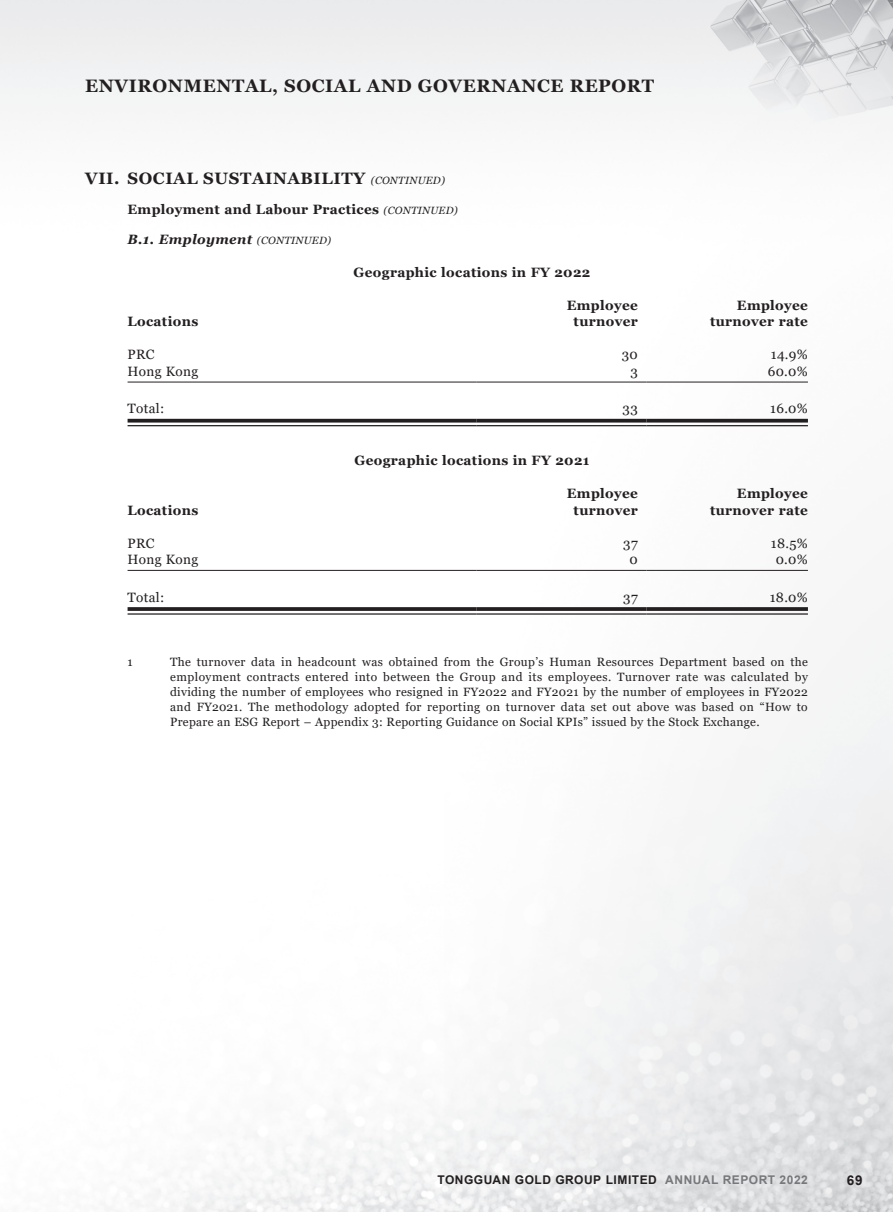
<style>
.page{position:relative;width:893px;height:1212px;background:#fff}
.page>*{position:absolute;margin:0;border:0;box-sizing:border-box;transform-origin:0 0}
.t1{font:700 18px "Georgia";letter-spacing:.035em;color:#231f20}
.t2{font:700 16.5px "Georgia";letter-spacing:.035em;color:#231f20}
.t3{font:700 13.5px/16.5px "Georgia";letter-spacing:.025em;color:#231f20;text-align:center}
.t4{font:13.5px "Georgia";letter-spacing:.025em;color:#231f20}
.t5{font:italic 700 13.5px "Georgia";letter-spacing:.025em;color:#231f20}
.t6{font:700 13.5px "Arial";color:#231f20}
.t7{font:12px/15px "Georgia";letter-spacing:.025em;color:#231f20;text-align:justify}
.t8{font:700 12px "Arial";letter-spacing:.045em;color:#231f20}
.s1{font-weight:400;font-style:italic;font-size:10.5px}
.s2{font-weight:400;font-size:10.5px}
.s3{color:#76787b}
</style>
<div class="page">
<img style="left:0;top:0;width:893px;height:1212px">
<hr style="left:128px;top:382px;width:348px;height:1px;background:#231f20">
<hr style="left:476px;top:382px;width:170px;height:1px;background:#231f20">
<hr style="left:646px;top:382px;width:162px;height:1px;background:#231f20">
<hr style="left:128px;top:419px;width:348px;height:3px;background:#231f20">
<hr style="left:128px;top:425px;width:348px;height:1px;background:#231f20">
<hr style="left:476px;top:419px;width:170px;height:3px;background:#231f20">
<hr style="left:476px;top:425px;width:170px;height:1px;background:#231f20">
<hr style="left:646px;top:419px;width:162px;height:3px;background:#231f20">
<hr style="left:646px;top:425px;width:162px;height:1px;background:#231f20">
<hr style="left:128px;top:570px;width:348px;height:1px;background:#231f20">
<hr style="left:476px;top:570px;width:170px;height:1px;background:#231f20">
<hr style="left:646px;top:570px;width:162px;height:1px;background:#231f20">
<svg style="left:128px;top:607px;width:348px;height:4px"></svg>
<hr style="left:128px;top:613px;width:348px;height:2px;background:#231f20">
<svg style="left:476px;top:607px;width:170px;height:4px"></svg>
<hr style="left:476px;top:613px;width:170px;height:2px;background:#231f20">
<svg style="left:646px;top:607px;width:162px;height:4px"></svg>
<hr style="left:646px;top:613px;width:162px;height:2px;background:#231f20">
<h1 class="t1" style="left:85px;top:74px;width:570px">ENVIRONMENTAL, SOCIAL AND GOVERNANCE REPORT</h1>
<h2 class="t2" style="left:85px;top:168px;width:361px">VII. SOCIAL SUSTAINABILITY <span class="s1">(CONTINUED)</span></h2>
<p class="t3" style="left:128px;top:201px;width:332px">Employment and Labour Practices <span class="s1">(CONTINUED)</span></p>
<p class="t5" style="left:128px;top:231px;width:205px">B.1. Employment <span class="s2">(CONTINUED)</span></p>
<p class="t3" style="left:354px;top:264px;width:238px">Geographic locations in FY 2022</p>
<p class="t3" style="left:128px;top:313px;width:72px">Locations</p>
<p class="t3" style="left:567px;top:297px;width:72px">Employee turnover</p>
<p class="t3" style="left:710px;top:297px;width:99px;text-align:right">Employee turnover rate</p>
<p class="t4" style="left:128px;top:346px;width:29px">PRC</p>
<p class="t4" style="left:622px;top:346px;width:18px">30</p>
<p class="t4" style="left:771px;top:346px;width:39px">14.9%</p>
<p class="t4" style="left:128px;top:363px;width:72px">Hong Kong</p>
<p class="t4" style="left:630px;top:363px;width:9px">3</p>
<p class="t4" style="left:768px;top:363px;width:42px">60.0%</p>
<p class="t4" style="left:128px;top:400px;width:38px">Total:</p>
<p class="t4" style="left:623px;top:400px;width:17px">33</p>
<p class="t4" style="left:770px;top:400px;width:39px">16.0%</p>
<p class="t3" style="left:355px;top:452px;width:236px">Geographic locations in FY 2021</p>
<p class="t3" style="left:128px;top:502px;width:72px">Locations</p>
<p class="t3" style="left:567px;top:485px;width:72px">Employee turnover</p>
<p class="t3" style="left:710px;top:485px;width:99px;text-align:right">Employee turnover rate</p>
<p class="t4" style="left:128px;top:535px;width:29px">PRC</p>
<p class="t4" style="left:623px;top:535px;width:16px">37</p>
<p class="t4" style="left:771px;top:535px;width:38px">18.5%</p>
<p class="t4" style="left:128px;top:551px;width:72px">Hong Kong</p>
<p class="t4" style="left:630px;top:551px;width:10px">0</p>
<p class="t4" style="left:776px;top:551px;width:34px">0.0%</p>
<p class="t4" style="left:128px;top:589px;width:38px">Total:</p>
<p class="t4" style="left:623px;top:589px;width:16px">37</p>
<p class="t4" style="left:770px;top:589px;width:40px">18.0%</p>
<p class="t7" style="left:128px;top:654px;width:7px">1</p>
<p class="t7" style="left:170px;top:654px;width:639px">The turnover data in headcount was obtained from the Group’s Human Resources Department based on the employment contracts entered into between the Group and its employees. Turnover rate was calculated by dividing the number of employees who resigned in FY2022 and FY2021 by the number of employees in FY2022 and FY2021. The methodology adopted for reporting on turnover data set out above was based on “How to Prepare an ESG Report – Appendix 3: Reporting Guidance on Social KPIs” issued by the Stock Exchange.</p>
<p class="t8" style="left:437px;top:1171px;width:372px">TONGGUAN GOLD GROUP LIMITED <span class="s3">ANNUAL REPORT 2022</span></p>
<p class="t6" style="left:847px;top:1171px;width:17px">69</p>
</div>
